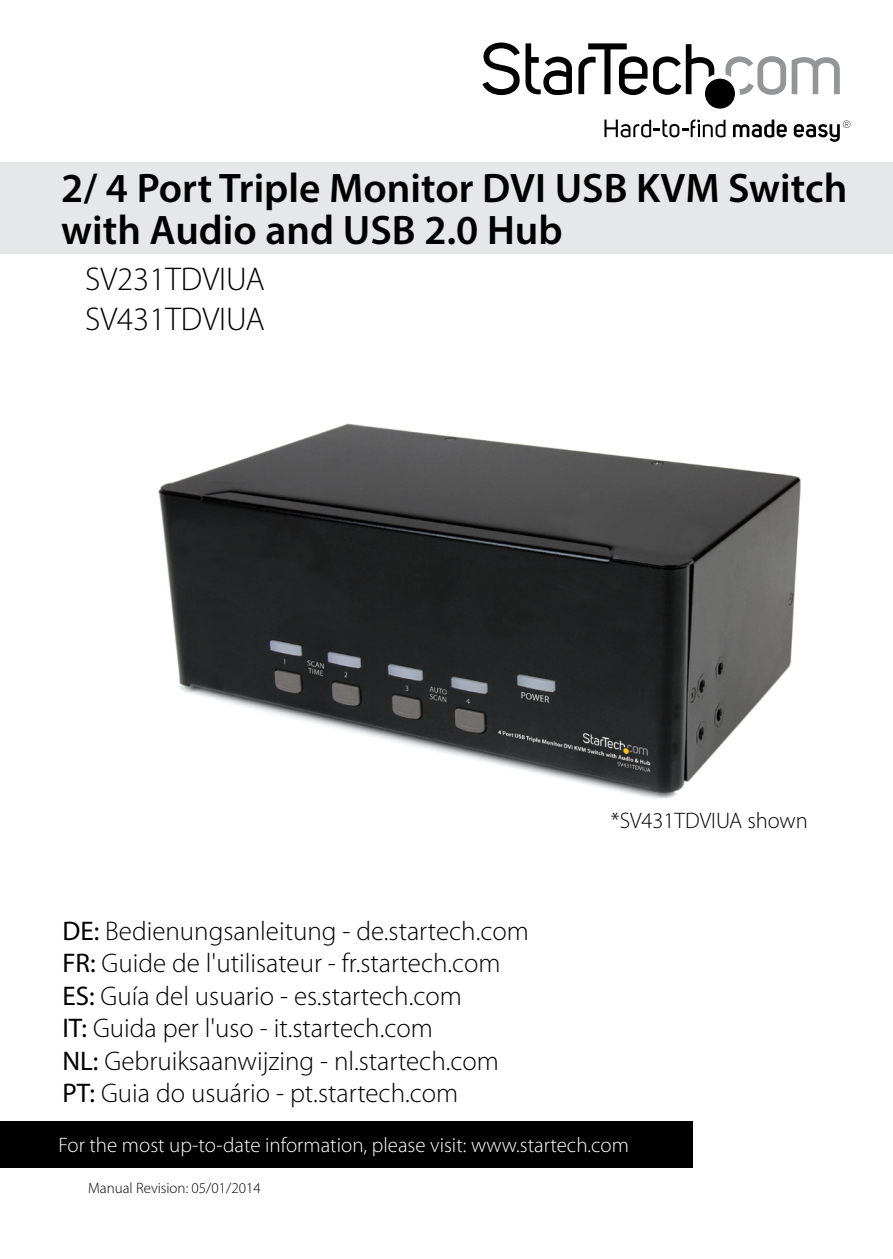
<style>
.page{position:relative;width:893px;height:1259px;background:#fff}
.page>*{position:absolute;margin:0;border:0;box-sizing:border-box;transform-origin:0 0}
.t1{font:600 41.4px/42px "Myriad Pro";color:#000}
.t2{font:300 33px/39.6px "Myriad Pro";color:#000}
.t3{font:300 27px/32.4px "Myriad Pro";color:#000}
.t4{font:300 22.5px "Myriad Pro";color:#000}
.t5{font:300 21px "Myriad Pro";color:#fff}
.t6{font:300 15px "Myriad Pro";color:#000}
.s1{font-weight:400}
</style>
<div class="page">
<div style="left:0;top:1121px;width:692px;height:46px;background:#000"></div>
<div style="left:0;top:162px;width:893px;height:92px;background:#e6e7e8"></div>
<svg style="left:792px;top:57px;width:48px;height:37px"></svg>
<svg style="left:725px;top:56px;width:61px;height:39px"></svg>
<svg style="left:794px;top:120px;width:56px;height:22px"></svg>
<svg style="left:733px;top:119px;width:54px;height:19px"></svg>
<svg style="left:604px;top:119px;width:121px;height:18px"></svg>
<svg style="left:482px;top:43px;width:90px;height:52px"></svg>
<svg style="left:578px;top:43px;width:69px;height:52px"></svg>
<svg style="left:653px;top:44px;width:61px;height:51px"></svg>
<div style="left:705px;top:79px;width:30px;height:30px;background:#000;border-radius:50%"></div>
<img style="left:158px;top:423px;width:643px;height:376px">
<h1 class="t1" style="left:61px;top:166px;width:788px">2/ 4 Port Triple Monitor DVI USB KVM Switch with Audio and USB 2.0 Hub</h1>
<p class="t2" style="left:85px;top:259px;width:181px">SV231TDVIUA<br>SV431TDVIUA</p>
<p class="t3" style="left:62px;top:914px;width:468px"><span class="s1">DE:</span> Bedienungsanleitung - de.startech.com <span class="s1">FR:</span> Guide de l'utilisateur - fr.startech.com <span class="s1">ES:</span> Guía del usuario - es.startech.com<br><span class="s1">IT:</span> Guida per l'uso - it.startech.com<br><span class="s1">NL:</span> Gebruiksaanwijzing - nl.startech.com <span class="s1">PT:</span> Guia do usuário - pt.startech.com</p>
<p class="t4" style="left:611px;top:807px;width:198px">*SV431TDVIUA shown</p>
<p class="t5" style="left:58px;top:1132px;width:572px">For the most up-to-date information, please visit: www.startech.com</p>
<p class="t6" style="left:88px;top:1178px;width:174px">Manual Revision: 05/01/2014</p>
</div>
